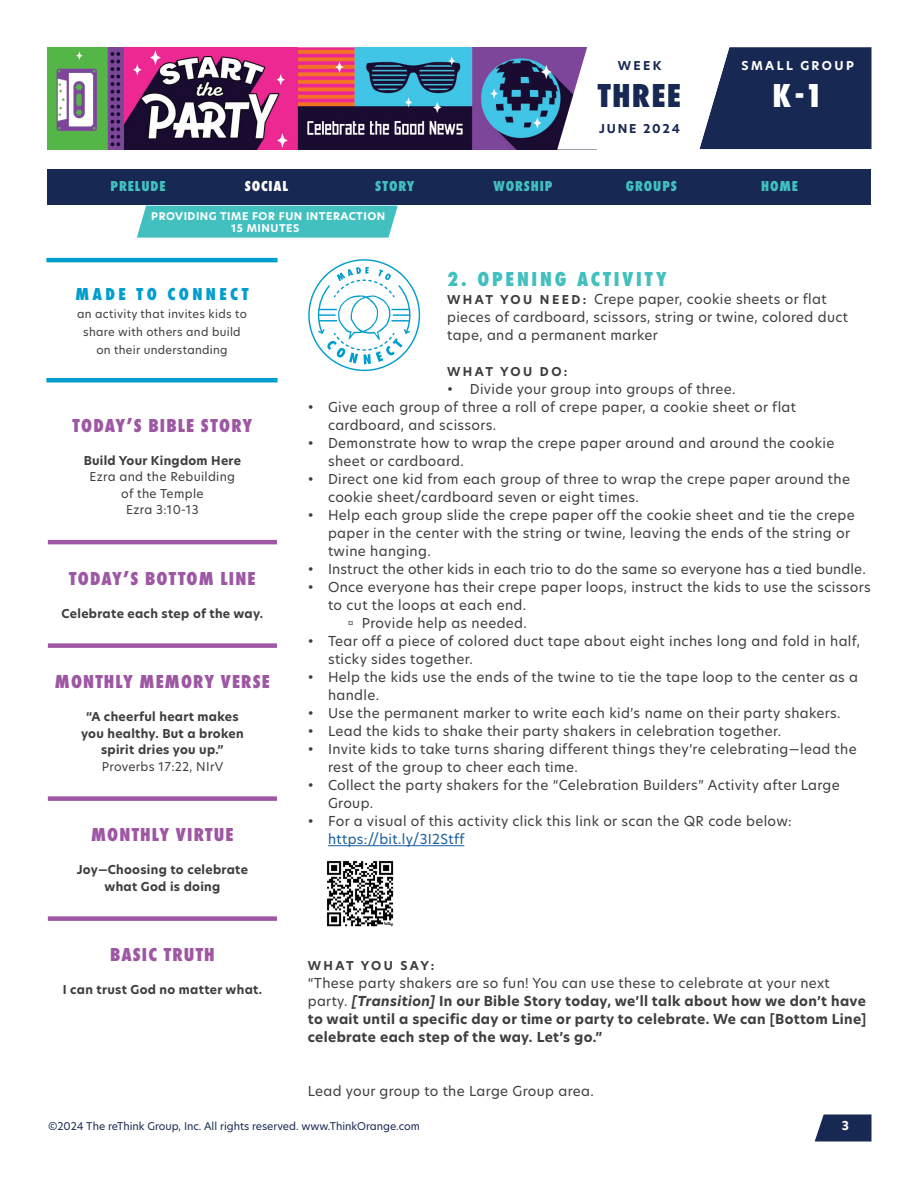
<style>
.page{position:relative;width:918px;height:1188px;background:#fff}
.page>*{position:absolute;margin:0;border:0;box-sizing:border-box;transform-origin:0 0}
.t1{font:800 34.5px "Futura PT Cond";letter-spacing:.035em;color:#172953}
.t2{font:800 34.5px "Futura PT Cond";color:#fff}
.t3{font:800 21px "Futura PT Cond";letter-spacing:.135em;color:#42c0bf}
.t4{font:800 19.5px "Futura PT Cond";letter-spacing:.06em;color:#9d57a3}
.t5{font:800 18px "Futura PT Cond";letter-spacing:.185em;color:#009ecd}
.t6{font:800 15px "Futura PT Cond";letter-spacing:.06em;color:#42c0bf}
.t7{font:800 15px "Futura PT Cond";letter-spacing:.06em;color:#fff}
.t8{font:13.5px/18px "New Hero";letter-spacing:.025em;color:#3e3e3f}
.t9{font:700 13.5px/18px "New Hero";letter-spacing:.025em;color:#3e3e3f}
.t10{font:13.5px "New Hero";letter-spacing:.025em;color:#175d9e}
.t11{font:700 12px/16.5px "New Hero";letter-spacing:.025em;color:#3e3e3f;text-align:center}
.t12{font:12px/16.5px "New Hero";letter-spacing:.025em;color:#3e3e3f;text-align:center}
.t13{font:700 12px "New Hero";letter-spacing:.15em;color:#172953}
.t14{font:700 12px "New Hero";letter-spacing:.2em;color:#fff}
.t15{font:700 12px "New Hero";letter-spacing:.185em;color:#3e3e3f}
.t16{font:700 12px "New Hero";letter-spacing:.2em;color:#3e3e3f}
.t17{font:11.25px/18px "New Hero";letter-spacing:.025em;color:#3e3e3f;text-align:center}
.t18{font:10.5px "New Hero";color:#172953}
.t19{font:700 10.5px/12px "New Hero";letter-spacing:.05em;color:#fff;text-align:center}
.s1{font-weight:700;font-size:12px}
.s2{font-weight:400}
.s3{font-style:italic}
</style>
<div class="page">
<img style="left:47px;top:47px;width:510px;height:102px">
<svg style="left:815px;top:1114px;width:57px;height:28px;background:#314166"></svg>
<svg style="left:557px;top:47px;width:315px;height:103px"></svg>
<hr style="left:48px;top:540px;width:229px;height:4px;background:#9d57a3">
<div style="left:48px;top:643px;width:229px;height:5px;background:#9d57a3"></div>
<div style="left:48px;top:796px;width:229px;height:5px;background:#9d57a3"></div>
<div style="left:48px;top:916px;width:229px;height:5px;background:#9d57a3"></div>
<div style="left:137px;top:206px;width:261px;height:32px;background:#42c0bf"></div>
<div style="left:47px;top:170px;width:824px;height:36px;background:#172953"></div>
<hr style="left:328px;top:845px;width:136px;height:1px;background:#175d9e">
<hr style="left:46px;top:378px;width:232px;height:4px;background:#009ecd">
<hr style="left:46px;top:258px;width:232px;height:4px;background:#009ecd">
<svg style="left:308px;top:259px;width:112px;height:112px"></svg>
<img style="left:327px;top:861px;width:67px;height:66px">
<p class="t13" style="left:618px;top:57px;width:45px">WEEK</p>
<h1 class="t1" style="left:598px;top:75px;width:85px">THREE</h1>
<p class="t13" style="left:599px;top:120px;width:83px">JUNE 2024</p>
<p class="t14" style="left:742px;top:57px;width:114px">SMALL GROUP</p>
<h1 class="t2" style="left:773px;top:75px;width:52px">K-1</h1>
<p class="t6" style="left:111px;top:177px;width:57px">PRELUDE</p>
<p class="t7" style="left:245px;top:177px;width:45px">SOCIAL</p>
<p class="t6" style="left:375px;top:177px;width:41px">STORY</p>
<p class="t6" style="left:494px;top:177px;width:60px">WORSHIP</p>
<p class="t6" style="left:626px;top:177px;width:53px">GROUPS</p>
<p class="t6" style="left:761px;top:177px;width:38px">HOME</p>
<p class="t19" style="left:151px;top:210px;width:236px">PROVIDING TIME FOR FUN INTERACTION<br>15 MINUTES</p>
<h3 class="t5" style="left:76px;top:284px;width:174px">MADE TO CONNECT</h3>
<p class="t17" style="left:77px;top:305px;width:171px">an activity that invites kids to share with others and build on their understanding</p>
<h3 class="t4" style="left:73px;top:414px;width:181px">TODAY’S BIBLE STORY</h3>
<p class="t11" style="left:84px;top:452px;width:159px">Build Your Kingdom Here</p>
<p class="t12" style="left:90px;top:469px;width:147px">Ezra and the Rebuilding of the Temple<br>Ezra 3:10-13</p>
<h3 class="t4" style="left:69px;top:567px;width:188px">TODAY’S BOTTOM LINE</h3>
<p class="t11" style="left:62px;top:605px;width:203px">Celebrate each step of the way.</p>
<h3 class="t4" style="left:55px;top:670px;width:216px">MONTHLY MEMORY VERSE</h3>
<p class="t11" style="left:81px;top:709px;width:164px">“A cheerful heart makes you healthy. But a broken spirit dries you up.”</p>
<p class="t12" style="left:102px;top:758px;width:123px">Proverbs 17:22, NIrV</p>
<h3 class="t4" style="left:91px;top:823px;width:144px">MONTHLY VIRTUE</h3>
<p class="t11" style="left:77px;top:862px;width:173px">Joy—Choosing to celebrate what God is doing</p>
<h3 class="t4" style="left:110px;top:943px;width:106px">BASIC TRUTH</h3>
<p class="t11" style="left:63px;top:982px;width:201px">I can trust God no matter what.</p>
<h2 class="t3" style="left:447px;top:267px;width:221px">2. OPENING ACTIVITY</h2>
<p class="t8" style="left:447px;top:290px;width:403px"><span class="s1">W H AT YO U N E E D :</span> Crepe paper, cookie sheets or flat pieces of cardboard, scissors, string or twine, colored duct tape, and a permanent marker</p>
<p class="t16" style="left:447px;top:363px;width:122px">WHAT YOU DO:</p>
<p class="t8" style="left:447px;top:380px;width:290px">• Divide your group into groups of three.</p>
<p class="t8" style="left:328px;top:398px;width:470px;text-indent:-20px">• Give each group of three a roll of crepe paper, a cookie sheet or flat cardboard, and scissors.</p>
<p class="t8" style="left:328px;top:434px;width:508px;text-indent:-20px">• Demonstrate how to wrap the crepe paper around and around the cookie sheet or cardboard.</p>
<p class="t8" style="left:328px;top:470px;width:524px;text-indent:-20px">• Direct one kid from each group of three to wrap the crepe paper around the cookie sheet/cardboard seven or eight times.</p>
<p class="t8" style="left:328px;top:506px;width:528px;text-indent:-20px">• Help each group slide the crepe paper off the cookie sheet and tie the crepe paper in the center with the string or twine, leaving the ends of the string or twine hanging.</p>
<p class="t8" style="left:308px;top:560px;width:560px">• Instruct the other kids in each trio to do the same so everyone has a tied bundle.</p>
<p class="t8" style="left:308px;top:578px;width:564px">• Once everyone has their crepe paper loops, instruct the kids to use the scissors</p>
<p class="t8" style="left:328px;top:596px;width:200px">to cut the loops at each end.</p>
<p class="t8" style="left:362px;top:614px;width:167px">Provide help as needed.</p>
<p class="t8" style="left:328px;top:632px;width:533px;text-indent:-20px">• Tear off a piece of colored duct tape about eight inches long and fold in half, sticky sides together.</p>
<p class="t8" style="left:328px;top:668px;width:532px;text-indent:-20px">• Help the kids use the ends of the twine to tie the tape loop to the center as a handle.</p>
<p class="t8" style="left:308px;top:704px;width:534px">• Use the permanent marker to write each kid’s name on their party shakers.</p>
<p class="t8" style="left:308px;top:722px;width:475px">• Lead the kids to shake their party shakers in celebration together.</p>
<p class="t8" style="left:328px;top:740px;width:530px;text-indent:-20px">• Invite kids to take turns sharing different things they’re celebrating—lead the rest of the group to cheer each time.</p>
<p class="t8" style="left:328px;top:776px;width:513px;text-indent:-20px">• Collect the party shakers for the “Celebration Builders” Activity after Large<br>Group.</p>
<p class="t8" style="left:308px;top:812px;width:486px">• For a visual of this activity click this link or scan the QR code below:</p>
<p class="t10" style="left:328px;top:830px;width:138px">https://bit.ly/3I2Stff</p>
<p class="t15" style="left:308px;top:957px;width:128px">WHAT YOU SAY:</p>
<p class="t9" style="left:308px;top:974px;width:560px"><span class="s2">“These party shakers are so fun! You can use these to celebrate at your next party.</span> <span class="s3">[Transition]</span> In our Bible Story today, we’ll talk about how we don’t have to wait until a specific day or time or party to celebrate. We can [Bottom Line] celebrate each step of the way. Let’s go.”</p>
<p class="t8" style="left:308px;top:1082px;width:287px">Lead your group to the Large Group area.</p>
<p class="t18" style="left:48px;top:1118px;width:374px">©2024 The reThink Group, Inc. All rights reserved. www.ThinkOrange.com</p>
<p class="t14" style="left:842px;top:1117px;width:9px">3</p>
</div>
